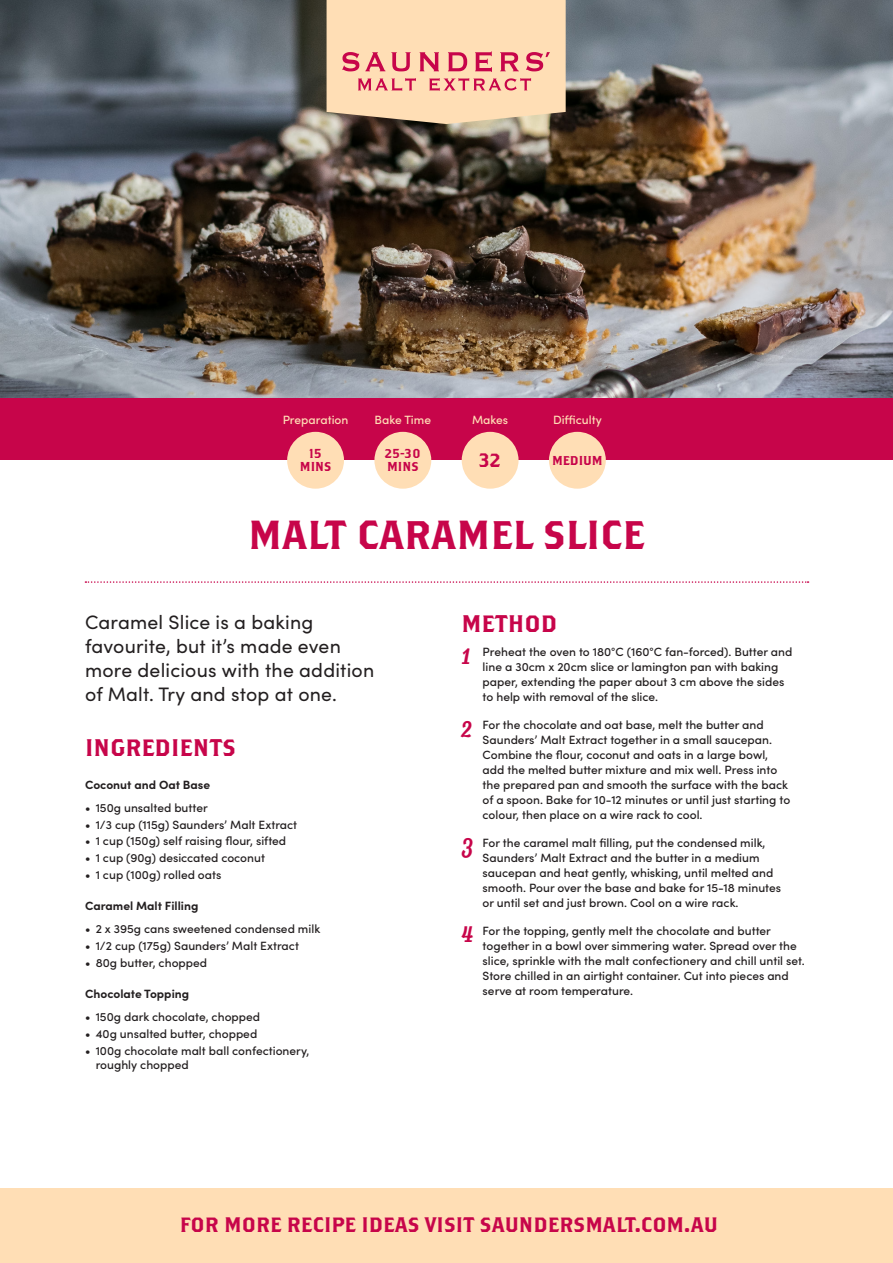
<style>
.page{position:relative;width:893px;height:1263px;background:#fff}
.page>*{position:absolute;margin:0;border:0;box-sizing:border-box;transform-origin:0 0}
.t1{font:40.5px "Brothers";color:#c7054a}
.t2{font:34.5px "Lavanderia Sturdy";color:#c7054a}
.t3{font:24px "Brothers";color:#c7054a}
.t4{font:21px "Brothers";color:#c7054a}
.t5{font:19.5px/24px "Sofia Pro";letter-spacing:.01em;color:#231f20}
.t6{font:19.35px "Brothers";color:#c7054a}
.t7{font:12.9px/12.9px "Brothers";color:#c7054a;text-align:center}
.t8{font:500 12px/15px "Sofia Pro";color:#231f20}
.t9{font:700 12px "Sofia Pro";color:#231f20}
.t10{font:500 12px "Sofia Pro";color:#ffdeb5}
</style>
<div class="page">
<img style="left:0;top:0;width:893px;height:399px">
<div style="left:0;top:399px;width:893px;height:61px;background:#c7054a"></div>
<div style="left:0;top:1188px;width:893px;height:75px;background:#ffdeb5"></div>
<svg style="left:85px;top:581px;width:723px;height:2px"></svg>
<svg style="left:327px;top:0;width:239px;height:124px;background:#f4c9a9"></svg>
<div style="left:287px;top:432px;width:57px;height:57px;background:#ffdeb5;border-radius:50%"></div>
<div style="left:374px;top:432px;width:57px;height:57px;background:#ffdeb5;border-radius:50%"></div>
<div style="left:462px;top:432px;width:57px;height:57px;background:#ffdeb5;border-radius:50%"></div>
<div style="left:549px;top:432px;width:57px;height:57px;background:#ffdeb5;border-radius:50%"></div>
<p class="t10" style="left:283px;top:411px;width:67px">Preparation</p>
<p class="t7" style="left:300px;top:447px;width:33px">15<br>MINS</p>
<p class="t10" style="left:375px;top:411px;width:58px">Bake Time</p>
<p class="t7" style="left:385px;top:447px;width:38px;text-align:left">25-30<br>MINS</p>
<p class="t10" style="left:472px;top:411px;width:38px">Makes</p>
<p class="t6" style="left:479px;top:449px;width:24px">32</p>
<p class="t10" style="left:553px;top:411px;width:50px">Difficulty</p>
<p class="t7" style="left:552px;top:453px;width:52px">MEDIUM</p>
<p class="t1" style="left:248px;top:510px;width:398px">MALT CARAMEL SLICE</p>
<p class="t5" style="left:85px;top:609px;width:291px">Caramel Slice is a baking favourite, but it’s made even more delicious with the addition of Malt. Try and stop at one.</p>
<p class="t3" style="left:85px;top:733px;width:152px">INGREDIENTS</p>
<p class="t9" style="left:85px;top:775px;width:127px">Coconut and Oat Base</p>
<p class="t8" style="left:85px;top:799px;width:124px">• 150g unsalted butter</p>
<p class="t8" style="left:85px;top:816px;width:214px">• 1/3 cup (115g) Saunders’ Malt Extract</p>
<p class="t8" style="left:85px;top:833px;width:203px">• 1 cup (150g) self raising flour, sifted</p>
<p class="t8" style="left:85px;top:850px;width:181px">• 1 cup (90g) desiccated coconut</p>
<p class="t8" style="left:85px;top:866px;width:138px">• 1 cup (100g) rolled oats</p>
<p class="t9" style="left:85px;top:896px;width:115px">Caramel Malt Filling</p>
<p class="t8" style="left:85px;top:921px;width:237px">• 2 x 395g cans sweetened condensed milk</p>
<p class="t8" style="left:85px;top:938px;width:215px">• 1/2 cup (175g) Saunders’ Malt Extract</p>
<p class="t8" style="left:85px;top:954px;width:124px">• 80g butter, chopped</p>
<p class="t9" style="left:85px;top:984px;width:106px">Chocolate Topping</p>
<p class="t8" style="left:85px;top:1009px;width:177px">• 150g dark chocolate, chopped</p>
<p class="t8" style="left:85px;top:1026px;width:174px">• 40g unsalted butter, chopped</p>
<p class="t8" style="left:96px;top:1043px;width:215px;line-height:14.4px;text-indent:-11px">• 100g chocolate malt ball confectionery, roughly chopped</p>
<p class="t3" style="left:461px;top:609px;width:97px">METHOD</p>
<p class="t2" style="left:461px;top:632px;width:10px">1</p>
<p class="t8" style="left:483px;top:644px;width:311px">Preheat the oven to 180°C (160°C fan-forced). Butter and line a 30cm x 20cm slice or lamington pan with baking paper, extending the paper about 3 cm above the sides to help with removal of the slice.</p>
<p class="t2" style="left:461px;top:704px;width:12px">2</p>
<p class="t8" style="left:483px;top:717px;width:309px">For the chocolate and oat base, melt the butter and Saunders’ Malt Extract together in a small saucepan.<br>Combine the flour, coconut and oats in a large bowl, add the melted butter mixture and mix well. Press into the prepared pan and smooth the surface with the back of a spoon. Bake for 10-12 minutes or until just starting to colour, then place on a wire rack to cool.</p>
<p class="t2" style="left:461px;top:822px;width:13px">3</p>
<p class="t8" style="left:483px;top:834px;width:300px">For the caramel malt filling, put the condensed milk, Saunders’ Malt Extract and the butter in a medium saucepan and heat gently, whisking, until melted and smooth. Pour over the base and bake for 15-18 minutes or until set and just brown. Cool on a wire rack.</p>
<p class="t2" style="left:461px;top:910px;width:13px">4</p>
<p class="t8" style="left:483px;top:922px;width:324px">For the topping, gently melt the chocolate and butter together in a bowl over simmering water. Spread over the slice, sprinkle with the malt confectionery and chill until set.<br>Store chilled in an airtight container. Cut into pieces and serve at room temperature.</p>
<p class="t4" style="left:180px;top:1211px;width:540px">FOR MORE RECIPE IDEAS VISIT SAUNDERSMALT.COM.AU</p>
</div>
